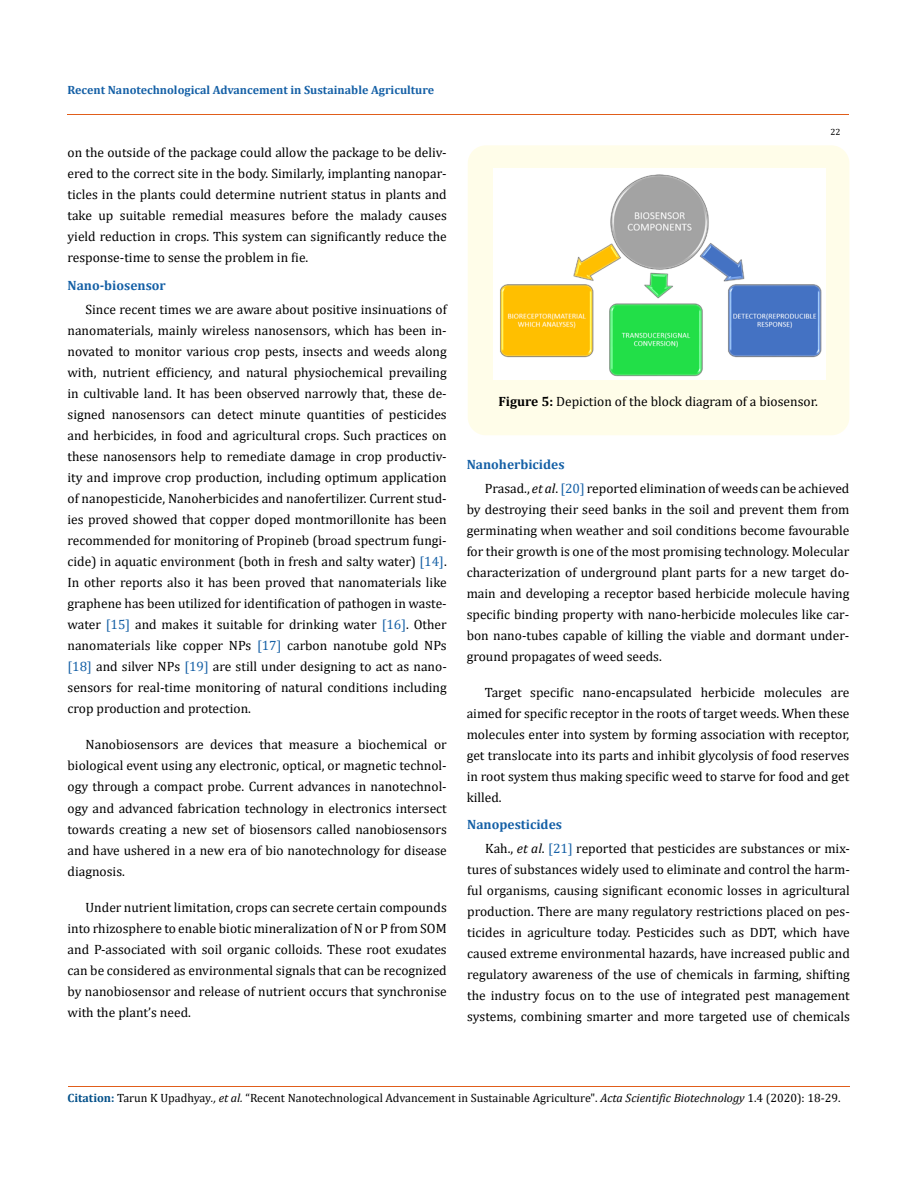
<style>
.page{position:relative;width:917px;height:1188px;background:#fff}
.page>*{position:absolute;margin:0;border:0;box-sizing:border-box;transform-origin:0 0}
.t1{font:13.5px/21px "Cambria";color:#000;text-align:justify}
.t2{font:700 13.5px "Cambria";color:#1560a6}
.t3{font:12px "Cambria";color:#000}
.t4{font:700 12px "Cambria";color:#1560a6}
.t5{font:9px "Cambria";color:#000}
.s1{color:#1560a6}
.s2{font-weight:700}
.s3{font-weight:700;color:#1560a6}
.s4{font-style:italic}
.s5{font-weight:700;color:#035089}
</style>
<div class="page">
<hr style="left:67px;top:114px;width:782px;height:1px;background:#e05d1a">
<div style="left:468px;top:145px;width:381px;height:290px;background:#fffde9;border-radius:18px"></div>
<img style="left:493px;top:168px;width:332px;height:211px">
<hr style="left:68px;top:1086px;width:781px;height:1px;background:#e05d1a">
<p class="t4" style="left:68px;top:81px;width:368px">Recent Nanotechnological Advancement in Sustainable Agriculture</p>
<p class="t1" style="left:67px;top:142px;width:381px">on the outside of the package could allow the package to be deliv&shy;ered to the correct site in the body. Similarly, implanting nanopar&shy;ticles in the plants could determine nutrient status in plants and take up suitable remedial measures before the malady causes yield reduction in crops. This system can significantly reduce the response-time to sense the problem in fie.</p>
<p class="t2" style="left:67px;top:276px;width:100px">Nano-biosensor</p>
<p class="t1" style="left:67px;top:299px;width:381px;text-indent:18px">Since recent times we are aware about positive insinuations of nanomaterials, mainly wireless nanosensors, which has been in&shy;novated to monitor various crop pests, insects and weeds along with, nutrient efficiency, and natural physiochemical prevailing in cultivable land. It has been observed narrowly that, these de&shy;signed nanosensors can detect minute quantities of pesticides and herbicides, in food and agricultural crops. Such practices on these nanosensors help to remediate damage in crop productiv&shy;ity and improve crop production, including optimum application of nanopesticide, Nanoherbicides and nanofertilizer. Current stud&shy;ies proved showed that copper doped montmorillonite has been recommended for monitoring of Propineb (broad spectrum fungi&shy;cide) in aquatic environment (both in fresh and salty water) <span class="s1">[14]</span>.<br>In other reports also it has been proved that nanomaterials like graphene has been utilized for identification of pathogen in waste&shy;water <span class="s1">[15]</span> and makes it suitable for drinking water <span class="s1">[16]</span>. Other nanomaterials like copper NPs <span class="s1">[17]</span> carbon nanotube gold NPs <span class="s1">[18]</span> and silver NPs <span class="s1">[19]</span> are still under designing to act as nano&shy;sensors for real-time monitoring of natural conditions including crop production and protection.</p>
<p class="t1" style="left:68px;top:734px;width:381px;text-indent:18px">Nanobiosensors are devices that measure a biochemical or biological event using any electronic, optical, or magnetic technol&shy;ogy through a compact probe. Current advances in nanotechnol&shy;ogy and advanced fabrication technology in electronics intersect towards creating a new set of biosensors called nanobiosensors and have ushered in a new era of bio nanotechnology for disease diagnosis.</p>
<p class="t1" style="left:68px;top:896px;width:381px;text-indent:18px">Under nutrient limitation, crops can secrete certain compounds into rhizosphere to enable biotic mineralization of N or P from SOM and P-associated with soil organic colloids. These root exudates can be considered as environmental signals that can be recognized by nanobiosensor and release of nutrient occurs that synchronise with the plant’s need.</p>
<p class="t5" style="left:830px;top:127px;width:11px">22</p>
<p class="t1" style="left:498px;top:391px;width:321px"><span class="s2">Figure 5:</span> Depiction of the block diagram of a biosensor.</p>
<p class="t1" style="left:484px;top:452px;width:366px;line-height:24.2px;text-indent:-18px"><span class="s3">Nanoherbicides<br></span>Prasad., <span class="s4">et al</span>. <span class="s1">[20]</span> reported elimination of weeds can be achieved</p>
<p class="t1" style="left:466px;top:499px;width:384px">by destroying their seed banks in the soil and prevent them from germinating when weather and soil conditions become favourable for their growth is one of the most promising technology. Molecular characterization of underground plant parts for a new target do&shy;main and developing a receptor based herbicide molecule having specific binding property with nano-herbicide molecules like car&shy;bon nano-tubes capable of killing the viable and dormant under&shy;ground propagates of weed seeds.</p>
<p class="t1" style="left:466px;top:682px;width:384px;text-indent:18px">Target specific nano-encapsulated herbicide molecules are aimed for specific receptor in the roots of target weeds. When these molecules enter into system by forming association with receptor, get translocate into its parts and inhibit glycolysis of food reserves in root system thus making specific weed to starve for food and get killed.</p>
<p class="t1" style="left:485px;top:812px;width:366px;line-height:24.2px;text-indent:-18px"><span class="s3">Nanopesticides<br></span>Kah., <span class="s4">et al</span>. <span class="s1">[21]</span> reported that pesticides are substances or mix-</p>
<p class="t1" style="left:467px;top:859px;width:384px">tures of substances widely used to eliminate and control the harm&shy;ful organisms, causing significant economic losses in agricultural production. There are many regulatory restrictions placed on pes&shy;ticides in agriculture today. Pesticides such as DDT, which have caused extreme environmental hazards, have increased public and regulatory awareness of the use of chemicals in farming, shifting the industry focus on to the use of integrated pest management systems, combining smarter and more targeted use of chemicals</p>
<p class="t3" style="left:68px;top:1091px;width:774px"><span class="s5">Citation:</span> Tarun K Upadhyay<span class="s4">., et al.</span> “Recent Nanotechnological Advancement in Sustainable Agriculture". <span class="s4">Acta Scientific Biotechnology</span> 1.4 (2020): 18-29.</p>
</div>
